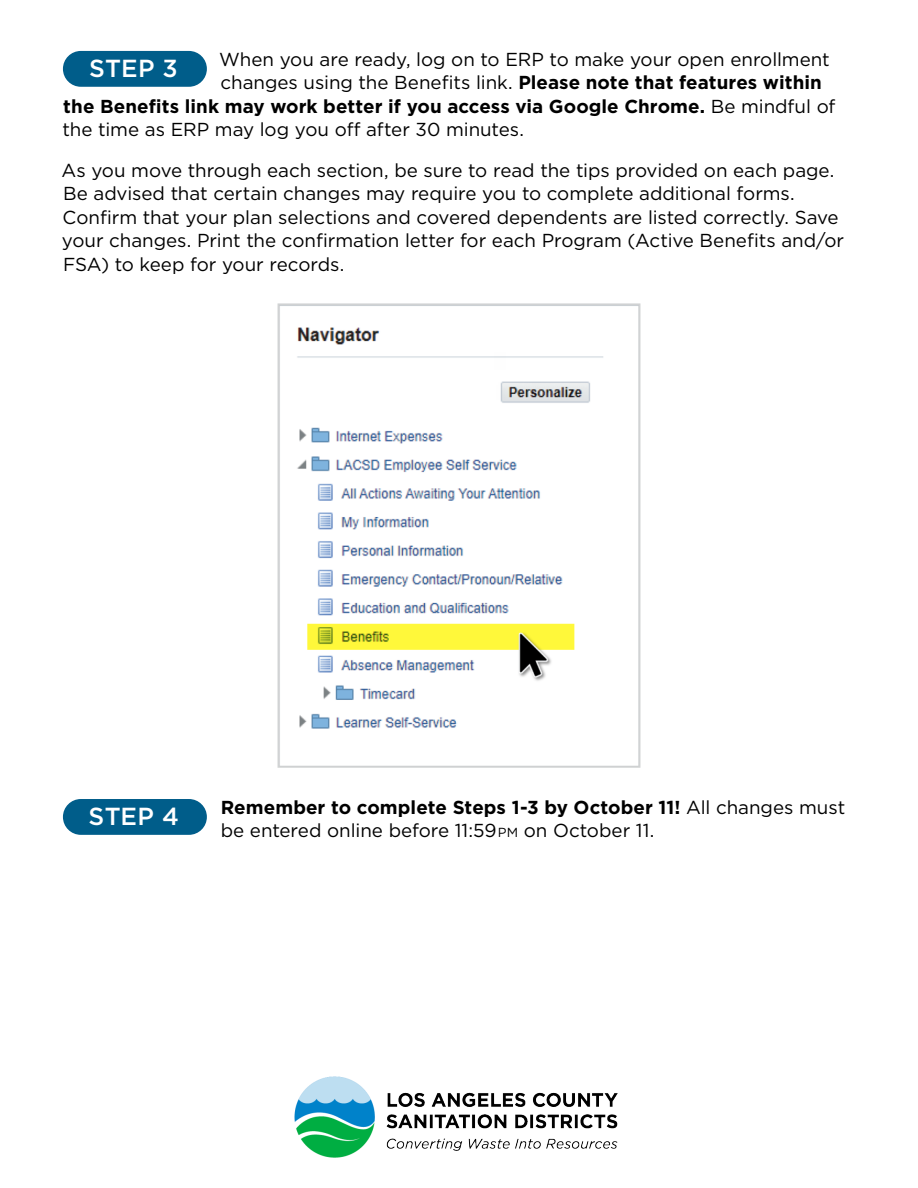
<style>
.page{position:relative;width:918px;height:1188px;background:#fff}
.page>*{position:absolute;margin:0;border:0;box-sizing:border-box;transform-origin:0 0}
.t1{font:500 24.75px "Gotham";letter-spacing:.01em;color:#fff}
.t2{font:18.75px/23.4px "Gotham";letter-spacing:-.005em;color:#000}
.t3{font:700 18.75px "Gotham";letter-spacing:.005em;color:#000}
.s1{font-weight:700}
.s2{font-weight:400}
.s3{font-size:13.2px}
</style>
<div class="page">
<div style="left:63px;top:51px;width:144px;height:36px;background:#005d8a;border-radius:18px"></div>
<div style="left:63px;top:799px;width:144px;height:36px;background:#005d8a;border-radius:18px"></div>
<img style="left:294px;top:1076px;width:324px;height:82px">
<img style="left:280px;top:305px;width:358px;height:461px">
<p class="t2" style="left:219px;top:47px;width:612px">When you are ready, log on to ERP to make your open enrollment</p>
<p class="t2" style="left:221px;top:71px;width:603px">changes using the Benefits link. <span class="s1">Please note that features within</span></p>
<p class="t3" style="left:63px;top:94px;width:774px">the Benefits link may work better if you access via Google Chrome. <span class="s2">Be mindful of</span></p>
<p class="t2" style="left:63px;top:118px;width:463px">the time as ERP may log you off after 30 minutes.</p>
<p class="t2" style="left:62px;top:158px;width:784px">As you move through each section, be sure to read the tips provided on each page.<br>Be advised that certain changes may require you to complete additional forms.<br>Confirm that your plan selections and covered dependents are listed correctly. Save your changes. Print the confirmation letter for each Program (Active Benefits and/or FSA) to keep for your records.</p>
<h1 class="t1" style="left:89px;top:52px;width:90px">STEP 3</h1>
<h1 class="t1" style="left:89px;top:800px;width:92px">STEP 4</h1>
<p class="t2" style="left:221px;top:795px;width:626px"><span class="s1">Remember to complete Steps 1-3 by October 11!</span> All changes must be entered online before 11:59 <span class="s3">pm</span> on October 11.</p>
</div>
